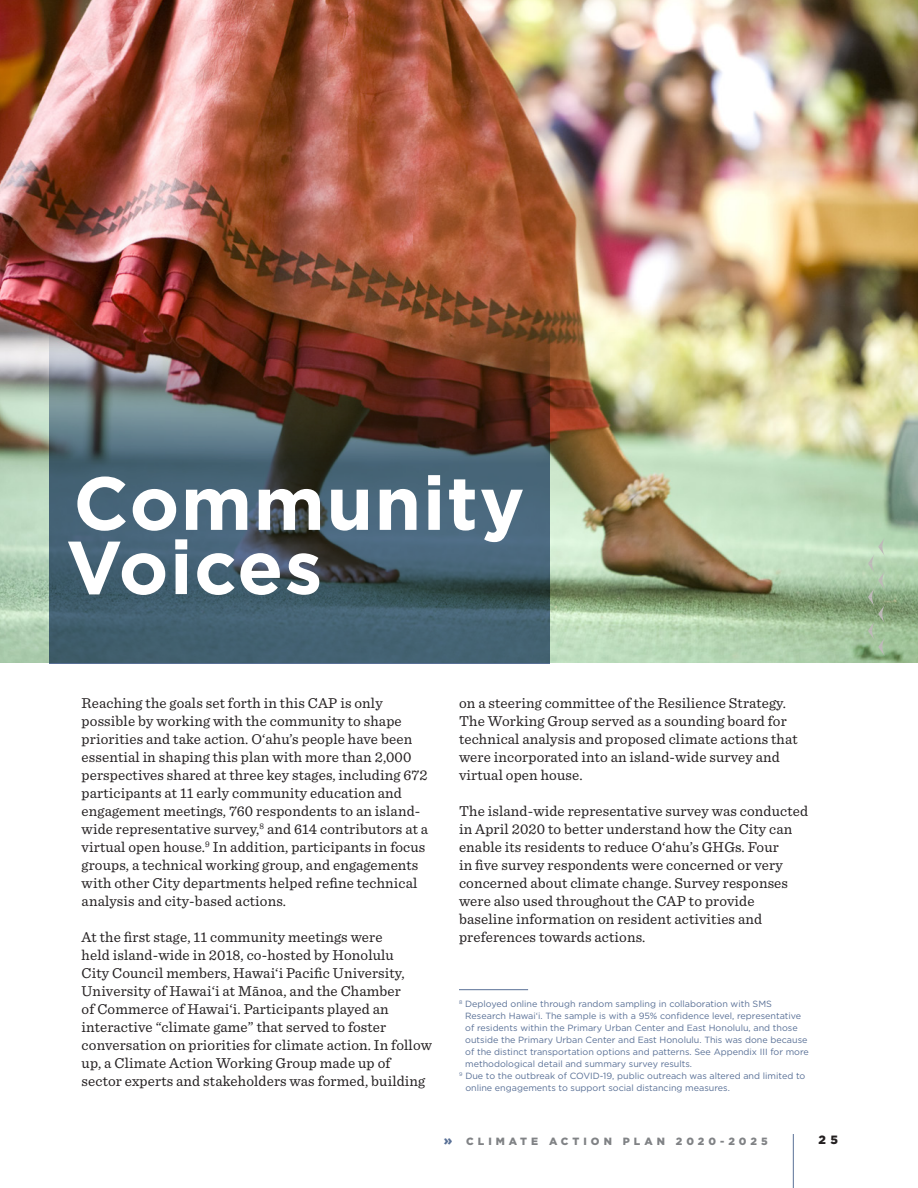
<style>
.page{position:relative;width:918px;height:1188px;background:#fff}
.page>*{position:absolute;margin:0;border:0;box-sizing:border-box;transform-origin:0 0}
.t1{font:700 75px/64.2px "Gotham";letter-spacing:.02em;color:#fff}
.t2{font:15px/18px "Sentinel";letter-spacing:.01em;color:#231f20}
.t3{font:900 12px "Gotham";color:#231f20}
.t4{font:900 10.5px "Gotham";letter-spacing:.38em;color:#808285}
.t5{font:9px/12px "Gotham";color:#597096}
.s1{font-size:13.5px;color:#597096}
</style>
<div class="page">
<hr style="left:793px;top:1134px;width:1px;height:54px;background:#597096">
<hr style="left:459px;top:989px;width:69px;height:1px;background:#597096">
<img style="left:0;top:0;width:918px;height:663px">
<img style="left:49px;top:143px;width:501px;height:521px">
<svg style="left:882px;top:538px;width:3px;height:18px"></svg>
<svg style="left:882px;top:571px;width:3px;height:19px"></svg>
<svg style="left:872px;top:554px;width:3px;height:19px"></svg>
<svg style="left:882px;top:605px;width:3px;height:18px"></svg>
<svg style="left:882px;top:638px;width:3px;height:18px"></svg>
<svg style="left:872px;top:588px;width:3px;height:18px"></svg>
<svg style="left:872px;top:622px;width:3px;height:18px"></svg>
<p class="t1" style="left:66px;top:471px;width:460px">Community<br>Voices</p>
<p class="t2" style="left:82px;top:693px;width:348px">Reaching the goals set forth in this CAP is only possible by working with the community to shape priorities and take action. O‘ahu’s people have been essential in shaping this plan with more than 2,000 perspectives shared at three key stages, including 672 participants at 11 early community education and engagement meetings, 760 respondents to an island&shy;wide representative survey,<sup>8</sup> and 614 contributors at a virtual open house.<sup>9</sup> In addition, participants in focus groups, a technical working group, and engagements with other City departments helped refine technical analysis and city-based actions.</p>
<p class="t2" style="left:82px;top:927px;width:352px">At the first stage, 11 community meetings were<br>held island-wide in 2018, co-hosted by Honolulu<br>City Council members, Hawai‘i Pacific University, University of Hawai‘i at Mānoa, and the Chamber<br>of Commerce of Hawai‘i. Participants played an interactive “climate game” that served to foster conversation on priorities for climate action. In follow up, a Climate Action Working Group made up of sector experts and stakeholders was formed, building</p>
<p class="t2" style="left:459px;top:693px;width:340px">on a steering committee of the Resilience Strategy.<br>The Working Group served as a sounding board for technical analysis and proposed climate actions that were incorporated into an island-wide survey and virtual open house.</p>
<p class="t2" style="left:459px;top:801px;width:351px">The island-wide representative survey was conducted in April 2020 to better understand how the City can enable its residents to reduce O‘ahu’s GHGs. Four<br>in five survey respondents were concerned or very concerned about climate change. Survey responses were also used throughout the CAP to provide baseline information on resident activities and preferences towards actions.</p>
<p class="t5" style="left:465px;top:997px;width:345px;text-indent:-6px"><sup>8</sup> Deployed online through random sampling in collaboration with SMS Research Hawai‘i. The sample is with a 95% confidence level, representative of residents within the Primary Urban Center and East Honolulu, and those outside the Primary Urban Center and East Honolulu. This was done because of the distinct transportation options and patterns. See Appendix III for more methodological detail and summary survey results.</p>
<p class="t5" style="left:465px;top:1069px;width:341px;text-indent:-6px"><sup>9</sup> Due to the outbreak of COVID-19, public outreach was altered and limited to online engagements to support social distancing measures.</p>
<p class="t4" style="left:444px;top:1134px;width:325px"><span class="s1">»</span> CLIMATE ACTION PLAN 2020-2025</p>
<p class="t3" style="left:819px;top:1131px;width:21px">2 5</p>
</div>
